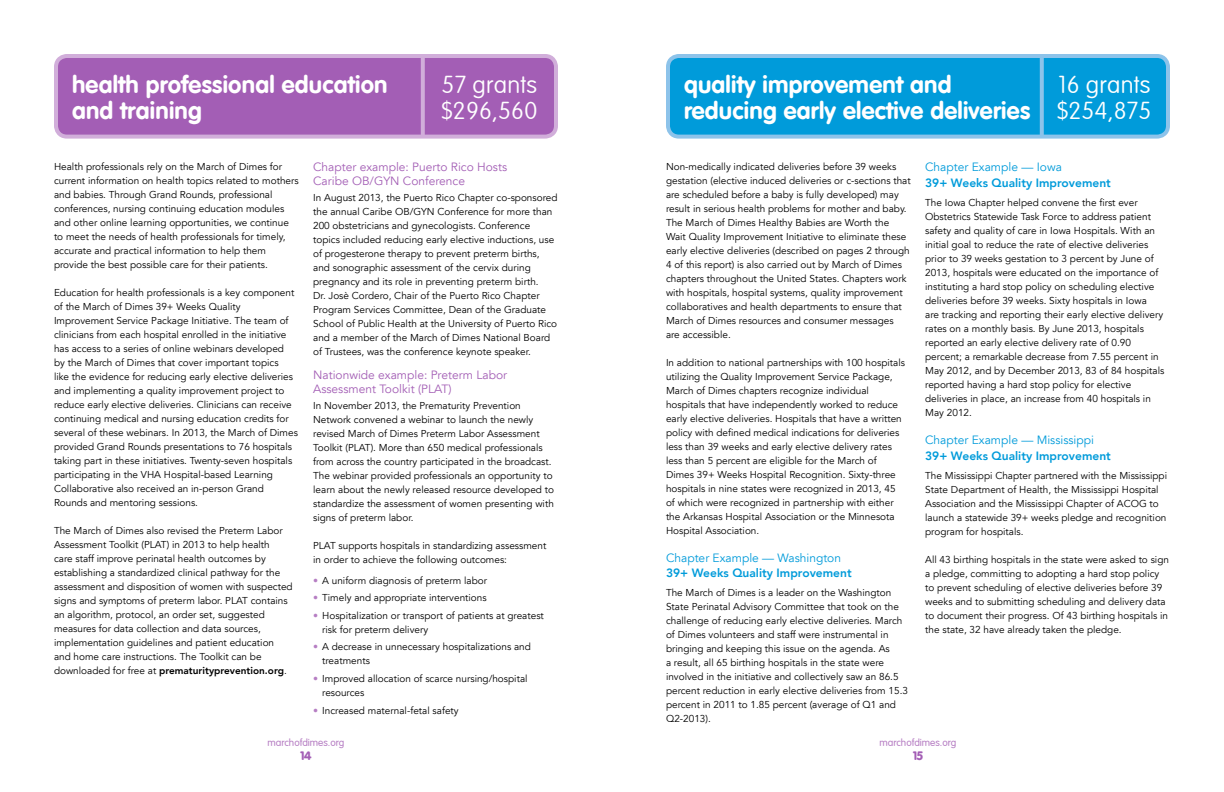
<style>
.page{position:relative;width:1224px;height:792px;background:#fff}
.page>*{position:absolute;margin:0;border:0;box-sizing:border-box;transform-origin:0 0}
.t1{font:700 24px/26px "VAG Rounded LT";letter-spacing:.01em;color:#fff}
.t2{font:100 24px/26px "VAG Rounded LT";letter-spacing:.01em;color:#fff}
.t3{font:12px/14px "Avenir LT";color:#a35eb5}
.t4{font:800 12px "Avenir LT";color:#009bda}
.t5{font:12px "Avenir LT";color:#009bda}
.t6{font:900 12px "VAG Rounded LT";color:#a35eb5}
.t7{font:10px/14px "Avenir LT";color:#000}
.t8{font:300 10px "VAG Rounded LT";color:#b67ec3}
.s1{font-weight:800}
.s2{color:#b67ec3}
</style>
<div class="page">
<div style="left:668px;top:56px;width:500px;height:81px;background:#009bda;border-radius:11px"></div>
<div style="left:666px;top:54px;width:504px;height:85px;border:4px solid #8dc3ea;border-radius:11px"></div>
<div style="left:56px;top:56px;width:500px;height:81px;background:#a35eb5;border-radius:11px"></div>
<div style="left:54px;top:54px;width:504px;height:85px;border:4px solid #d1aeda;border-radius:11px"></div>
<svg style="left:1040px;top:55px;width:4px;height:81px"></svg>
<svg style="left:421px;top:55px;width:4px;height:81px"></svg>
<h1 class="t1" style="left:72px;top:72px;width:317px">health professional education and training</h1>
<h1 class="t2" style="left:442px;top:72px;width:97px">57 grants $296,560</h1>
<p class="t7" style="left:54px;top:159px;width:246px">Health professionals rely on the March of Dimes for current information on health topics related to mothers and babies. Through Grand Rounds, professional conferences, nursing continuing education modules and other online learning opportunities, we continue to meet the needs of health professionals for timely, accurate and practical information to help them provide the best possible care for their patients.</p>
<p class="t7" style="left:54px;top:285px;width:245px">Education for health professionals is a key component of the March of Dimes 39+ Weeks Quality Improvement Service Package Initiative. The team of clinicians from each hospital enrolled in the initiative has access to a series of online webinars developed<br>by the March of Dimes that cover important topics<br>like the evidence for reducing early elective deliveries and implementing a quality improvement project to reduce early elective deliveries. Clinicians can receive continuing medical and nursing education credits for several of these webinars. In 2013, the March of Dimes provided Grand Rounds presentations to 76 hospitals taking part in these initiatives. Twenty-seven hospitals participating in the VHA Hospital-based Learning Collaborative also received an in-person Grand Rounds and mentoring sessions.</p>
<p class="t7" style="left:54px;top:523px;width:240px">The March of Dimes also revised the Preterm Labor Assessment Toolkit (PLAT) in 2013 to help health<br>care staff improve perinatal health outcomes by establishing a standardized clinical pathway for the assessment and disposition of women with suspected signs and symptoms of preterm labor. PLAT contains an algorithm, protocol, an order set, suggested measures for data collection and data sources, implementation guidelines and patient education and home care instructions. The Toolkit can be downloaded for free at <span class="s1">prematurityprevention.org</span>.</p>
<p class="t3" style="left:313px;top:160px;width:195px">Chapter example: Puerto Rico Hosts<br>Caribe OB/GYN Conference</p>
<p class="t7" style="left:313px;top:191px;width:246px">In August 2013, the Puerto Rico Chapter co-sponsored the annual Caribe OB/GYN Conference for more than 200 obstetricians and gynecologists. Conference topics included reducing early elective inductions, use of progesterone therapy to prevent preterm births, and sonographic assessment of the cervix during pregnancy and its role in preventing preterm birth.<br>Dr. Josè Cordero, Chair of the Puerto Rico Chapter Program Services Committee, Dean of the Graduate School of Public Health at the University of Puerto Rico and a member of the March of Dimes National Board of Trustees, was the conference keynote speaker.</p>
<p class="t3" style="left:313px;top:368px;width:195px">Nationwide example: Preterm Labor<br>Assessment Toolkit (PLAT)</p>
<p class="t7" style="left:313px;top:399px;width:242px">In November 2013, the Prematurity Prevention Network convened a webinar to launch the newly revised March of Dimes Preterm Labor Assessment Toolkit (PLAT). More than 650 medical professionals from across the country participated in the broadcast.<br>The webinar provided professionals an opportunity to learn about the newly released resource developed to standardize the assessment of women presenting with signs of preterm labor.</p>
<p class="t7" style="left:313px;top:539px;width:235px">PLAT supports hospitals in standardizing assessment in order to achieve the following outcomes:</p>
<p class="t7" style="left:313px;top:574px;width:175px"><span class="s2">•</span> A uniform diagnosis of preterm labor</p>
<p class="t7" style="left:313px;top:591px;width:175px"><span class="s2">•</span> Timely and appropriate interventions</p>
<p class="t7" style="left:322px;top:609px;width:223px;text-indent:-9px"><span class="s2">•</span> Hospitalization or transport of patients at greatest risk for preterm delivery</p>
<p class="t7" style="left:322px;top:640px;width:210px;text-indent:-9px"><span class="s2">•</span> A decrease in unnecessary hospitalizations and treatments</p>
<p class="t7" style="left:322px;top:672px;width:207px;text-indent:-9px"><span class="s2">•</span> Improved allocation of scarce nursing/hospital resources</p>
<p class="t7" style="left:313px;top:704px;width:147px"><span class="s2">•</span> Increased maternal-fetal safety</p>
<p class="t8" style="left:267px;top:737px;width:79px">marchofdimes.org</p>
<p class="t6" style="left:300px;top:749px;width:13px">14</p>
<h1 class="t1" style="left:684px;top:72px;width:348px">quality improvement and reducing early elective deliveries</h1>
<p class="t7" style="left:666px;top:159px;width:246px">Non-medically indicated deliveries before 39 weeks gestation (elective induced deliveries or c-sections that are scheduled before a baby is fully developed) may result in serious health problems for mother and baby.<br>The March of Dimes Healthy Babies are Worth the Wait Quality Improvement Initiative to eliminate these early elective deliveries (described on pages 2 through 4 of this report) is also carried out by March of Dimes chapters throughout the United States. Chapters work with hospitals, hospital systems, quality improvement collaboratives and health departments to ensure that March of Dimes resources and consumer messages<br>are accessible.</p>
<p class="t7" style="left:666px;top:355px;width:241px">In addition to national partnerships with 100 hospitals utilizing the Quality Improvement Service Package, March of Dimes chapters recognize individual hospitals that have independently worked to reduce early elective deliveries. Hospitals that have a written policy with defined medical indications for deliveries less than 39 weeks and early elective delivery rates less than 5 percent are eligible for the March of Dimes 39+ Weeks Hospital Recognition. Sixty-three hospitals in nine states were recognized in 2013, 45 of which were recognized in partnership with either the Arkansas Hospital Association or the Minnesota Hospital Association.</p>
<p class="t5" style="left:666px;top:551px;width:177px">Chapter Example — Washington</p>
<p class="t4" style="left:666px;top:566px;width:187px">39+ Weeks Quality Improvement</p>
<p class="t7" style="left:666px;top:586px;width:244px">The March of Dimes is a leader on the Washington State Perinatal Advisory Committee that took on the challenge of reducing early elective deliveries. March of Dimes volunteers and staff were instrumental in bringing and keeping this issue on the agenda. As<br>a result, all 65 birthing hospitals in the state were involved in the initiative and collectively saw an 86.5 percent reduction in early elective deliveries from 15.3 percent in 2011 to 1.85 percent (average of Q1 and Q2-2013).</p>
<h1 class="t2" style="left:1057px;top:72px;width:96px">16 grants $254,875</h1>
<p class="t5" style="left:925px;top:160px;width:138px">Chapter Example — Iowa</p>
<p class="t4" style="left:925px;top:176px;width:187px">39+ Weeks Quality Improvement</p>
<p class="t7" style="left:925px;top:196px;width:241px">The Iowa Chapter helped convene the first ever Obstetrics Statewide Task Force to address patient safety and quality of care in Iowa Hospitals. With an initial goal to reduce the rate of elective deliveries prior to 39 weeks gestation to 3 percent by June of 2013, hospitals were educated on the importance of instituting a hard stop policy on scheduling elective deliveries before 39 weeks. Sixty hospitals in Iowa<br>are tracking and reporting their early elective delivery rates on a monthly basis. By June 2013, hospitals reported an early elective delivery rate of 0.90 percent; a remarkable decrease from 7.55 percent in May 2012, and by December 2013, 83 of 84 hospitals reported having a hard stop policy for elective deliveries in place, an increase from 40 hospitals in May 2012.</p>
<p class="t5" style="left:925px;top:433px;width:170px">Chapter Example — Mississippi</p>
<p class="t4" style="left:925px;top:448px;width:187px">39+ Weeks Quality Improvement</p>
<p class="t7" style="left:925px;top:469px;width:243px">The Mississippi Chapter partnered with the Mississippi State Department of Health, the Mississippi Hospital Association and the Mississippi Chapter of ACOG to launch a statewide 39+ weeks pledge and recognition program for hospitals.</p>
<p class="t7" style="left:925px;top:553px;width:245px">All 43 birthing hospitals in the state were asked to sign a pledge, committing to adopting a hard stop policy to prevent scheduling of elective deliveries before 39 weeks and to submitting scheduling and delivery data to document their progress. Of 43 birthing hospitals in the state, 32 have already taken the pledge.</p>
<p class="t8" style="left:879px;top:737px;width:79px">marchofdimes.org</p>
<p class="t6" style="left:913px;top:749px;width:11px">15</p>
</div>
